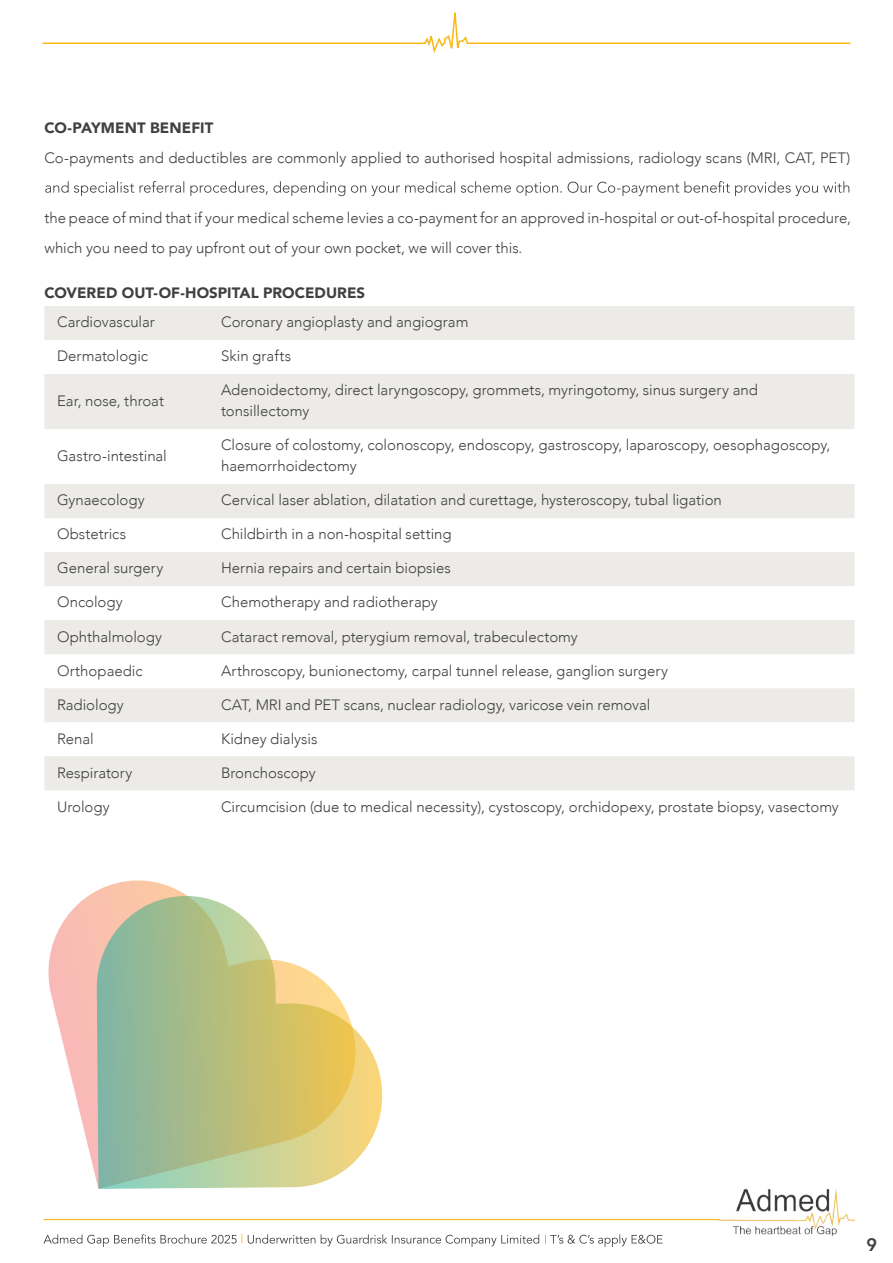
<style>
.page{position:relative;width:893px;height:1263px;background:#fff}
.page>*{position:absolute;margin:0;border:0;box-sizing:border-box;transform-origin:0 0}
.t1{font:800 18px "Avenir";color:#404040}
.t2{font:300 15px/21px "Avenir";color:#404040}
.t3{font:900 15px "Avenir";letter-spacing:.005em;color:#404040}
.t4{font:12px "Avenir";color:#fdb714}
</style>
<div class="page">
<svg style="left:411px;top:12px;width:440px;height:41px"></svg>
<svg style="left:44px;top:1234px;width:193px;height:13px"></svg>
<svg style="left:248px;top:1234px;width:291px;height:13px"></svg>
<svg style="left:545px;top:1234px;width:118px;height:13px"></svg>
<hr style="left:43px;top:1219px;width:677px;height:1px;background:#fdb714">
<img style="left:719px;top:1188px;width:136px;height:47px">
<hr style="left:43px;top:43px;width:369px;height:1px;background:#fdb714">
<svg style="left:44px;top:306px;width:811px;height:484px;fill:#ecebe8"></svg>
<svg style="left:45px;top:181px;width:804px;height:15px"></svg>
<svg style="left:48px;top:880px;width:140px;height:298px"></svg>
<svg style="left:96px;top:896px;width:287px;height:293px"></svg>
<p class="t3" style="left:44px;top:114px;width:171px">CO-PAYMENT BENEFIT</p>
<p class="t2" style="left:44px;top:147px;width:808px">Co-payments and deductibles are commonly applied to authorised hospital admissions, radiology scans (MRI, CAT, PET)</p>
<p class="t2" style="left:44px;top:202px;width:808px;line-height:30px">the peace of mind that if your medical scheme levies a co-payment for an approved in-hospital or out-of-hospital procedure, which you need to pay upfront out of your own pocket, we will cover this.</p>
<p class="t3" style="left:44px;top:279px;width:322px">COVERED OUT-OF-HOSPITAL PROCEDURES</p>
<p class="t2" style="left:57px;top:312px;width:99px">Cardiovascular</p>
<p class="t2" style="left:221px;top:312px;width:249px">Coronary angioplasty and angiogram</p>
<p class="t2" style="left:57px;top:346px;width:92px">Dermatologic</p>
<p class="t2" style="left:221px;top:346px;width:71px">Skin grafts</p>
<p class="t2" style="left:57px;top:390px;width:108px">Ear, nose, throat</p>
<p class="t2" style="left:221px;top:380px;width:538px">Adenoidectomy, direct laryngoscopy, grommets, myringotomy, sinus surgery and tonsillectomy</p>
<p class="t2" style="left:57px;top:445px;width:111px">Gastro-intestinal</p>
<p class="t2" style="left:221px;top:435px;width:611px">Closure of colostomy, colonoscopy, endoscopy, gastroscopy, laparoscopy, oesophagoscopy, haemorrhoidectomy</p>
<p class="t2" style="left:57px;top:490px;width:89px">Gynaecology</p>
<p class="t2" style="left:221px;top:490px;width:502px">Cervical laser ablation, dilatation and curettage, hysteroscopy, tubal ligation</p>
<p class="t2" style="left:57px;top:524px;width:71px">Obstetrics</p>
<p class="t2" style="left:221px;top:524px;width:232px">Childbirth in a non-hospital setting</p>
<p class="t2" style="left:57px;top:558px;width:108px">General surgery</p>
<p class="t2" style="left:221px;top:558px;width:231px">Hernia repairs and certain biopsies</p>
<p class="t2" style="left:57px;top:592px;width:67px">Oncology</p>
<p class="t2" style="left:221px;top:592px;width:218px">Chemotherapy and radiotherapy</p>
<p class="t2" style="left:57px;top:626px;width:106px">Ophthalmology</p>
<p class="t2" style="left:221px;top:626px;width:358px">Cataract removal, pterygium removal, trabeculectomy</p>
<p class="t2" style="left:57px;top:660px;width:87px">Orthopaedic</p>
<p class="t2" style="left:221px;top:660px;width:448px">Arthroscopy, bunionectomy, carpal tunnel release, ganglion surgery</p>
<p class="t2" style="left:57px;top:694px;width:68px">Radiology</p>
<p class="t2" style="left:221px;top:694px;width:431px">CAT, MRI and PET scans, nuclear radiology, varicose vein removal</p>
<p class="t2" style="left:57px;top:728px;width:38px">Renal</p>
<p class="t2" style="left:221px;top:728px;width:98px">Kidney dialysis</p>
<p class="t2" style="left:57px;top:762px;width:77px">Respiratory</p>
<p class="t2" style="left:221px;top:762px;width:96px">Bronchoscopy</p>
<p class="t2" style="left:57px;top:796px;width:54px">Urology</p>
<p class="t2" style="left:221px;top:796px;width:619px">Circumcision (due to medical necessity), cystoscopy, orchidopexy, prostate biopsy, vasectomy</p>
<p class="t4" style="left:241px;top:1232px;width:4px">|</p>
<p class="t1" style="left:866px;top:1230px;width:12px">9</p>
</div>
